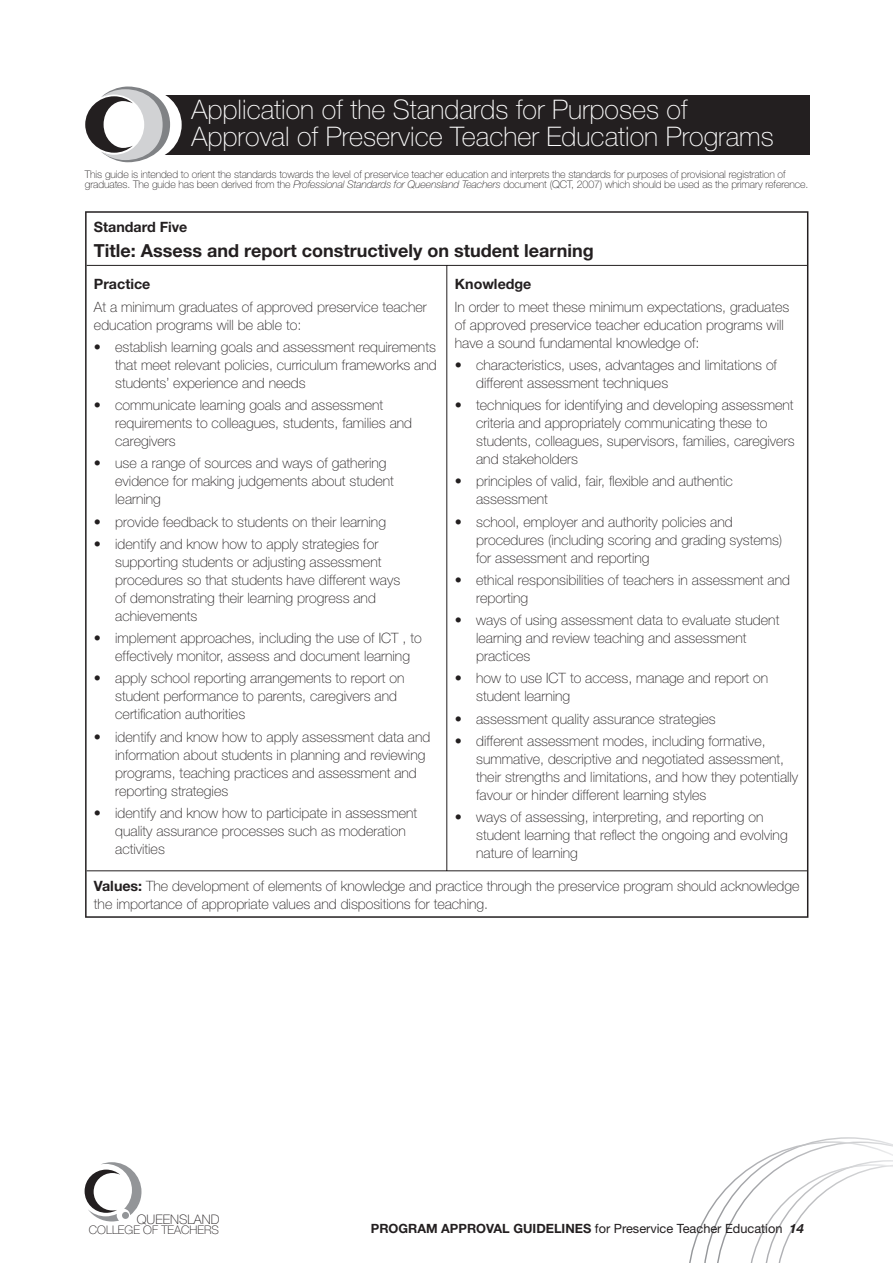
<style>
.page{position:relative;width:893px;height:1263px;background:#fff}
.page>*{position:absolute;margin:0;border:0;box-sizing:border-box;transform-origin:0 0}
.t1{font:100 27px/27px "Helvetica Neue";color:#fff}
.t2{font:700 18px "Helvetica Neue";color:#231f20}
.t3{font:100 14.25px/18px "Helvetica Neue";color:#231f20}
.t4{font:700 14.25px "Helvetica Neue";color:#231f20}
.t5{font:100 13.2px "Helvetica Neue";color:#231f20}
.t6{font:12.75px "Helvetica Neue";color:#231f20}
.t7{font:100 11.85px "Helvetica Neue";color:#231f20}
.t8{font:100 10.5px/10.5px "Helvetica Neue";letter-spacing:-.01em;color:#231f20}
.s1{font-style:italic}
.s2{font-weight:700}
.s3{font-weight:700;font-style:italic}
</style>
<div class="page">
<svg style="left:85px;top:1162px;width:56px;height:59px"></svg>
<svg style="left:689px;top:1137px;width:203px;height:126px"></svg>
<div style="left:153px;top:95px;width:656px;height:60px;background:#231f20"></div>
<div style="left:111px;top:89px;width:71px;height:71px;background:#fff;border-radius:50%"></div>
<svg style="left:85px;top:87px;width:85px;height:75px"></svg>
<hr style="left:87px;top:265px;width:720px;height:1px;background:#231f20">
<hr style="left:446px;top:266px;width:1px;height:604px;background:#231f20">
<hr style="left:87px;top:870px;width:360px;height:1px;background:#231f20">
<hr style="left:447px;top:870px;width:360px;height:1px;background:#231f20">
<hr style="left:85px;top:211px;width:362px;height:2px;background:#231f20">
<hr style="left:85px;top:213px;width:2px;height:52px;background:#231f20">
<hr style="left:447px;top:211px;width:361px;height:2px;background:#231f20">
<hr style="left:807px;top:213px;width:1px;height:52px;background:#231f20">
<hr style="left:85px;top:265px;width:2px;height:606px;background:#231f20">
<hr style="left:807px;top:265px;width:1px;height:606px;background:#231f20">
<hr style="left:85px;top:871px;width:2px;height:45px;background:#231f20">
<hr style="left:807px;top:871px;width:1px;height:45px;background:#231f20">
<hr style="left:85px;top:916px;width:362px;height:2px;background:#231f20">
<hr style="left:447px;top:916px;width:361px;height:2px;background:#231f20">
<h1 class="t1" style="left:191px;top:99px;width:583px">Application of the Standards for Purposes of<br>Approval of Preservice Teacher Education Programs</h1>
<p class="t8" style="left:85px;top:170px;width:725px">This guide is intended to orient the standards towards the level of preservice teacher education and interprets the standards for purposes of provisional registration of graduates. The guide has been derived from the <span class="s1">Professional Standards for Queensland Teachers</span> document (QCT, 2007) which should be used as the primary reference.</p>
<p class="t4" style="left:94px;top:221px;width:95px">Standard Five</p>
<p class="t2" style="left:94px;top:244px;width:501px">Title: Assess and report constructively on student learning</p>
<p class="t4" style="left:94px;top:279px;width:58px">Practice</p>
<p class="t3" style="left:94px;top:299px;width:334px">At a minimum graduates of approved preservice teacher education programs will be able to:</p>
<p class="t3" style="left:115px;top:339px;width:323px;text-align:justify;text-indent:-21px">• establish learning goals and assessment requirements that meet relevant policies, curriculum frameworks and students’ experience and needs</p>
<p class="t3" style="left:115px;top:397px;width:298px;text-indent:-21px">• communicate learning goals and assessment requirements to colleagues, students, families and caregivers</p>
<p class="t3" style="left:115px;top:456px;width:280px;text-indent:-21px">• use a range of sources and ways of gathering evidence for making judgements about student learning</p>
<p class="t3" style="left:94px;top:514px;width:293px">• provide feedback to students on their learning</p>
<p class="t3" style="left:115px;top:536px;width:286px;text-indent:-21px">• identify and know how to apply strategies for supporting students or adjusting assessment procedures so that students have different ways of demonstrating their learning progress and achievements</p>
<p class="t3" style="left:115px;top:630px;width:308px;text-indent:-21px">• implement approaches, including the use of ICT , to effectively monitor, assess and document learning</p>
<p class="t3" style="left:115px;top:671px;width:291px;text-indent:-21px">• apply school reporting arrangements to report on student performance to parents, caregivers and certification authorities</p>
<p class="t3" style="left:115px;top:729px;width:316px;text-indent:-21px">• identify and know how to apply assessment data and information about students in planning and reviewing programs, teaching practices and assessment and reporting strategies</p>
<p class="t3" style="left:115px;top:805px;width:303px;text-indent:-21px">• identify and know how to participate in assessment quality assurance processes such as moderation activities</p>
<p class="t4" style="left:455px;top:279px;width:78px">Knowledge</p>
<p class="t3" style="left:455px;top:299px;width:336px">In order to meet these minimum expectations, graduates of approved preservice teacher education programs will have a sound fundamental knowledge of:</p>
<p class="t3" style="left:476px;top:357px;width:302px;text-indent:-21px">• characteristics, uses, advantages and limitations of different assessment techniques</p>
<p class="t3" style="left:476px;top:397px;width:320px;text-indent:-21px">• techniques for identifying and developing assessment criteria and appropriately communicating these to students, colleagues, supervisors, families, caregivers and stakeholders</p>
<p class="t3" style="left:476px;top:474px;width:258px;text-indent:-21px">• principles of valid, fair, flexible and authentic assessment</p>
<p class="t3" style="left:476px;top:514px;width:308px;text-indent:-21px">• school, employer and authority policies and procedures (including scoring and grading systems) for assessment and reporting</p>
<p class="t3" style="left:476px;top:572px;width:315px;text-indent:-21px">• ethical responsibilities of teachers in assessment and reporting</p>
<p class="t3" style="left:476px;top:612px;width:305px;text-indent:-21px">• ways of using assessment data to evaluate student learning and review teaching and assessment practices</p>
<p class="t3" style="left:476px;top:671px;width:294px;text-indent:-21px">• how to use ICT to access, manage and report on student learning</p>
<p class="t3" style="left:455px;top:711px;width:262px">• assessment quality assurance strategies</p>
<p class="t3" style="left:476px;top:733px;width:323px;text-indent:-21px">• different assessment modes, including formative, summative, descriptive and negotiated assessment, their strengths and limitations, and how they potentially favour or hinder different learning styles</p>
<p class="t3" style="left:476px;top:809px;width:313px;text-indent:-21px">• ways of assessing, interpreting, and reporting on student learning that reflect the ongoing and evolving nature of learning</p>
<p class="t3" style="left:94px;top:878px;width:707px"><span class="s2">Values:</span> The development of elements of knowledge and practice through the preservice program should acknowledge the importance of appropriate values and dispositions for teaching.</p>
<p class="t5" style="left:137px;top:1215px;width:84px">QUEENSLAND</p>
<p class="t7" style="left:89px;top:1225px;width:131px">COLLEGE OF TEACHERS</p>
<p class="t6" style="left:371px;top:1224px;width:434px"><span class="s2">PROGRAM APPROVAL GUIDELINES</span> for Preservice Teacher Education <span class="s3">14</span></p>
</div>
